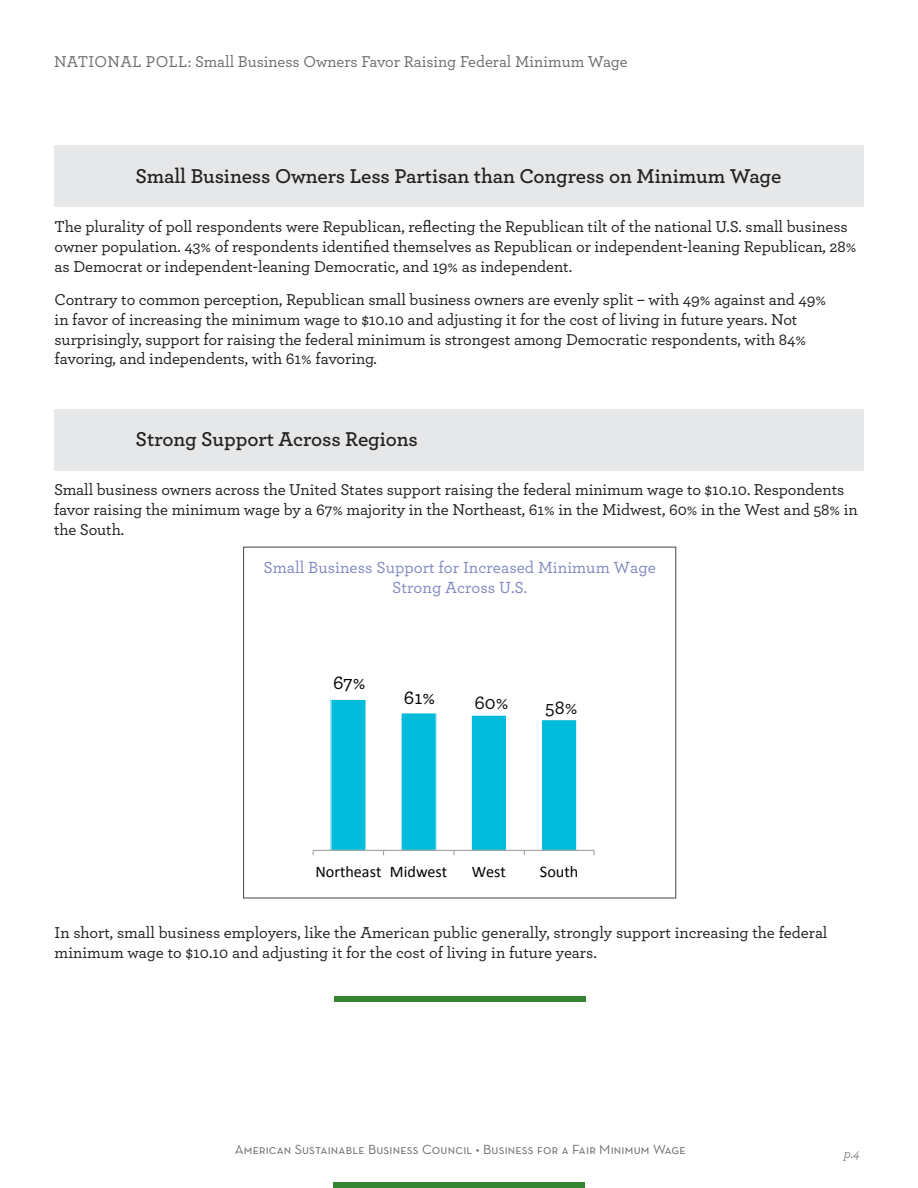
<style>
.page{position:relative;width:918px;height:1188px;background:#fff}
.page>*{position:absolute;margin:0;border:0;box-sizing:border-box;transform-origin:0 0}
.body_copy{font:600 21px "Archer";letter-spacing:-.005em;color:#231f20}
.t1{font:500 19.65px "Archer";color:#000}
.t2{font:500 19.65px "Archer";color:#0d0d0d}
.t3{font:500 16.95px/19.6px "Archer";color:#8089c0;text-align:center}
.body_copy-2{font:500 16.5px/19.8px "Archer";letter-spacing:-.005em;color:#231f20}
.subhead2_space_befor{font:500 16.5px "Archer";color:#6c6d70}
.t4{font:16.2px "Calibri";color:#000}
.t5{font:13.5px "Neutra Text Book SC";letter-spacing:.015em;color:#6c6d70}
.subhead2_space_befor-2{font:italic 13.5px "Archer";color:#6c6d70}
</style>
<div class="page">
<div style="left:54px;top:146px;width:810px;height:61px;background:#e6e7e9"></div>
<div style="left:333px;top:1182px;width:252px;height:6px;background:#368532"></div>
<div style="left:54px;top:409px;width:810px;height:62px;background:#e6e7e9"></div>
<div style="left:334px;top:996px;width:252px;height:6px;background:#368532"></div>
<div style="left:331px;top:699px;width:35px;height:151px;background:#00bbd9"></div>
<div style="left:401px;top:713px;width:35px;height:137px;background:#00bbd9"></div>
<div style="left:471px;top:715px;width:35px;height:135px;background:#00bbd9"></div>
<div style="left:471px;top:715px;width:36px;height:135px;border:1px solid #fff"></div>
<div style="left:542px;top:720px;width:35px;height:130px;background:#00bbd9"></div>
<div style="left:541px;top:719px;width:36px;height:131px;border:1px solid #fff"></div>
<hr style="left:313px;top:850px;width:281px;height:1px;background:#979797">
<div style="left:243px;top:547px;width:433px;height:352px;border:1px solid #535860"></div>
<p class="subhead2_space_befor" style="left:54px;top:50px;width:575px">NATIONAL POLL: Small Business Owners Favor Raising Federal Minimum Wage</p>
<p class="body_copy" style="left:136px;top:160px;width:647px">Small Business Owners Less Partisan than Congress on Minimum Wage</p>
<p class="body_copy-2" style="left:55px;top:216px;width:803px">The plurality of poll respondents were Republican, reflecting the Republican tilt of the national U.S. small business owner population. 43% of respondents identified themselves as Republican or independent-leaning Republican, 28% as Democrat or independent-leaning Democratic, and 19% as independent.</p>
<p class="body_copy-2" style="left:55px;top:289px;width:773px">Contrary to common perception, Republican small business owners are evenly split – with 49% against and 49% in favor of increasing the minimum wage to $10.10 and adjusting it for the cost of living in future years. Not surprisingly, support for raising the federal minimum is strongest among Democratic respondents, with 84% favoring, and independents, with 61% favoring.</p>
<p class="body_copy" style="left:136px;top:423px;width:284px">Strong Support Across Regions</p>
<p class="body_copy-2" style="left:54px;top:479px;width:805px">Small business owners across the United States support raising the federal minimum wage to $10.10. Respondents favor raising the minimum wage by a 67% majority in the Northeast, 61% in the Midwest, 60% in the West and 58% in the South.</p>
<p class="t3" style="left:263px;top:557px;width:394px">Small Business Support for Increased Minimum Wage<br>Strong Across U.S.</p>
<p class="t1" style="left:333px;top:668px;width:34px">67%</p>
<p class="t1" style="left:404px;top:683px;width:33px">61%</p>
<p class="t2" style="left:474px;top:688px;width:36px">60%</p>
<p class="t2" style="left:545px;top:693px;width:34px">58%</p>
<p class="t4" style="left:315px;top:861px;width:134px">Northeast Midwest</p>
<p class="t4" style="left:472px;top:861px;width:36px">West</p>
<p class="t4" style="left:540px;top:861px;width:40px">South</p>
<p class="body_copy-2" style="left:55px;top:922px;width:774px">In short, small business employers, like the American public generally, strongly support increasing the federal minimum wage to $10.10 and adjusting it for the cost of living in future years.</p>
<p class="t5" style="left:235px;top:1141px;width:452px">American Sustainable Business Council • Business for a Fair Minimum Wage</p>
<p class="subhead2_space_befor-2" style="left:844px;top:1144px;width:18px">p.4</p>
</div>
